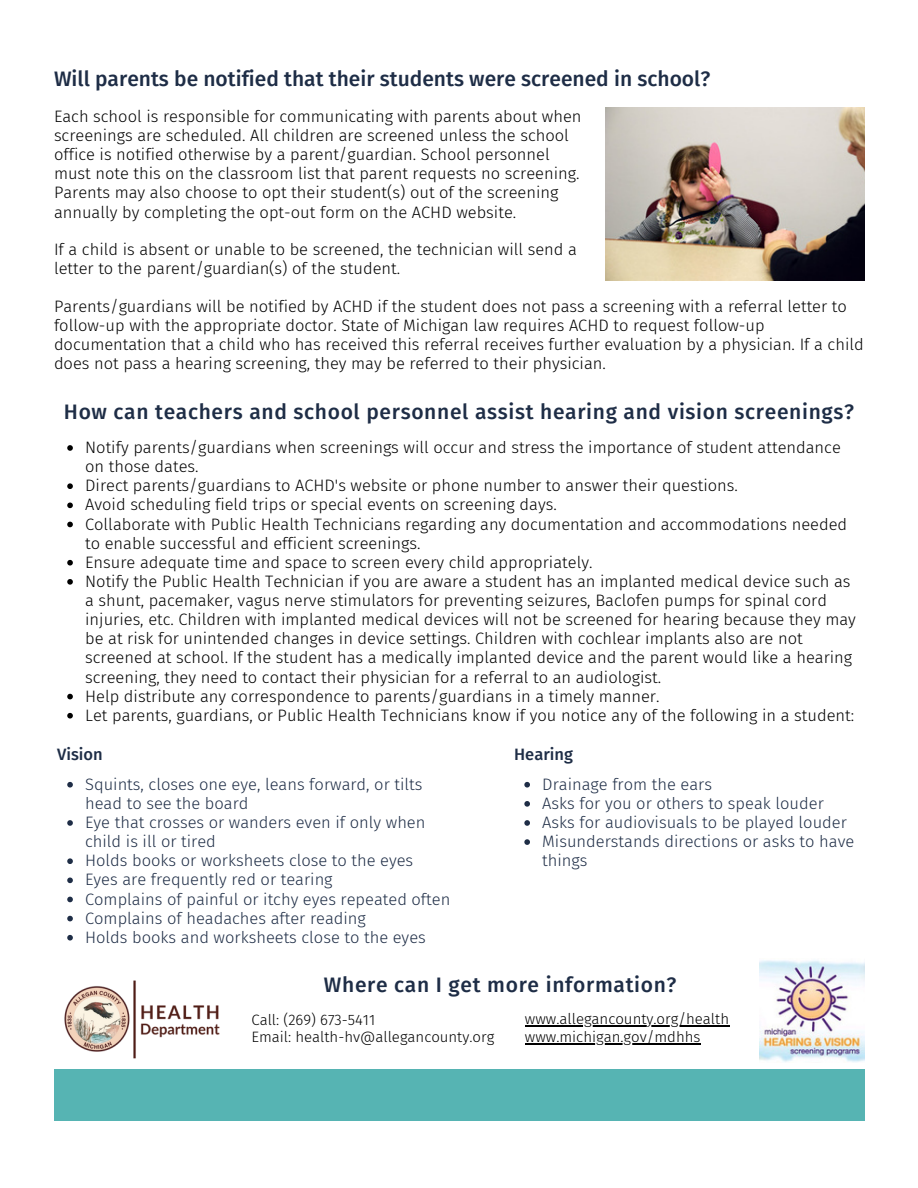
<style>
.page{position:relative;width:918px;height:1188px;background:#fff}
.page>*{position:absolute;margin:0;border:0;box-sizing:border-box;transform-origin:0 0}
.t1{font:500 21px "Fira Sans";letter-spacing:.03em;color:#1e2d46}
.t2{font:500 21px "Fira Sans";color:#1e2d46}
.t3{font:300 16.5px/19.2px "Fira Sans";color:#000}
.t4{font:300 16.5px/19.2px "Fira Sans";color:#1e2d46}
.t5{font:500 16.5px "Fira Sans";color:#1e2d46}
.t6{font:300 15px/16.8px "Fira Sans";color:#000}
</style>
<div class="page">
<img style="left:606px;top:107px;width:258px;height:174px">
<img style="left:759px;top:960px;width:105px;height:102px">
<div style="left:54px;top:1069px;width:810px;height:51px;background:#56b4b3"></div>
<img style="left:64px;top:980px;width:156px;height:79px">
<svg style="left:67px;top:445px;width:6px;height:6px"></svg>
<svg style="left:67px;top:483px;width:6px;height:6px"></svg>
<svg style="left:67px;top:503px;width:6px;height:5px"></svg>
<svg style="left:67px;top:522px;width:6px;height:5px"></svg>
<svg style="left:67px;top:560px;width:6px;height:6px"></svg>
<svg style="left:67px;top:579px;width:6px;height:6px"></svg>
<svg style="left:67px;top:694px;width:6px;height:5px"></svg>
<svg style="left:67px;top:713px;width:6px;height:6px"></svg>
<svg style="left:67px;top:782px;width:6px;height:6px"></svg>
<svg style="left:67px;top:820px;width:6px;height:6px"></svg>
<svg style="left:67px;top:858px;width:6px;height:6px"></svg>
<svg style="left:67px;top:878px;width:6px;height:5px"></svg>
<svg style="left:67px;top:897px;width:6px;height:5px"></svg>
<svg style="left:67px;top:916px;width:6px;height:5px"></svg>
<svg style="left:67px;top:935px;width:6px;height:6px"></svg>
<svg style="left:524px;top:782px;width:6px;height:6px"></svg>
<svg style="left:524px;top:801px;width:6px;height:6px"></svg>
<svg style="left:524px;top:820px;width:6px;height:6px"></svg>
<svg style="left:524px;top:839px;width:6px;height:6px"></svg>
<hr style="left:525px;top:1025px;width:204px;height:1px;background:#000">
<hr style="left:525px;top:1043px;width:176px;height:1px;background:#000">
<p class="t2" style="left:54px;top:67px;width:658px">Will parents be notified that their students were screened in school?</p>
<p class="t3" style="left:54px;top:107px;width:529px">Each school is responsible for communicating with parents about when screenings are scheduled. All children are screened unless the school office is notified otherwise by a parent/guardian. School personnel must note this on the classroom list that parent requests no screening.<br>Parents may also choose to opt their student(s) out of the screening annually by completing the opt-out form on the ACHD website.</p>
<p class="t3" style="left:54px;top:240px;width:525px">If a child is absent or unable to be screened, the technician will send a letter to the parent/guardian(s) of the student.</p>
<p class="t3" style="left:54px;top:297px;width:811px">Parents/guardians will be notified by ACHD if the student does not pass a screening with a referral letter to follow-up with the appropriate doctor. State of Michigan law requires ACHD to request follow-up documentation that a child who has received this referral receives further evaluation by a physician. If a child does not pass a hearing screening, they may be referred to their physician.</p>
<p class="t1" style="left:64px;top:399px;width:792px">How can teachers and school personnel assist hearing and vision screenings?</p>
<p class="t3" style="left:85px;top:438px;width:772px">Notify parents/guardians when screenings will occur and stress the importance of student attendance on those dates.<br>Direct parents/guardians to ACHD's website or phone number to answer their questions.<br>Avoid scheduling field trips or special events on screening days.<br>Collaborate with Public Health Technicians regarding any documentation and accommodations needed to enable successful and efficient screenings.<br>Ensure adequate time and space to screen every child appropriately.<br>Notify the Public Health Technician if you are aware a student has an implanted medical device such as a shunt, pacemaker, vagus nerve stimulators for preventing seizures, Baclofen pumps for spinal cord injuries, etc. Children with implanted medical devices will not be screened for hearing because they may be at risk for unintended changes in device settings. Children with cochlear implants also are not screened at school. If the student has a medically implanted device and the parent would like a hearing screening, they need to contact their physician for a referral to an audiologist.<br>Help distribute any correspondence to parents/guardians in a timely manner.<br>Let parents, guardians, or Public Health Technicians know if you notice any of the following in a student:</p>
<p class="t5" style="left:57px;top:744px;width:47px">Vision</p>
<p class="t5" style="left:514px;top:744px;width:60px">Hearing</p>
<p class="t4" style="left:85px;top:775px;width:367px">Squints, closes one eye, leans forward, or tilts head to see the board<br>Eye that crosses or wanders even if only when child is ill or tired<br>Holds books or worksheets close to the eyes<br>Eyes are frequently red or tearing<br>Complains of painful or itchy eyes repeated often Complains of headaches after reading<br>Holds books and worksheets close to the eyes</p>
<p class="t4" style="left:542px;top:775px;width:314px">Drainage from the ears<br>Asks for you or others to speak louder<br>Asks for audiovisuals to be played louder<br>Misunderstands directions or asks to have things</p>
<p class="t1" style="left:324px;top:973px;width:354px">Where can I get more information?</p>
<p class="t6" style="left:251px;top:1012px;width:244px">Call: (269) 673-5411<br>Email: health-hv@allegancounty.org</p>
<p class="t6" style="left:525px;top:1010px;width:206px;line-height:18px">www.allegancounty.org/health www.michigan.gov/mdhhs</p>
</div>
